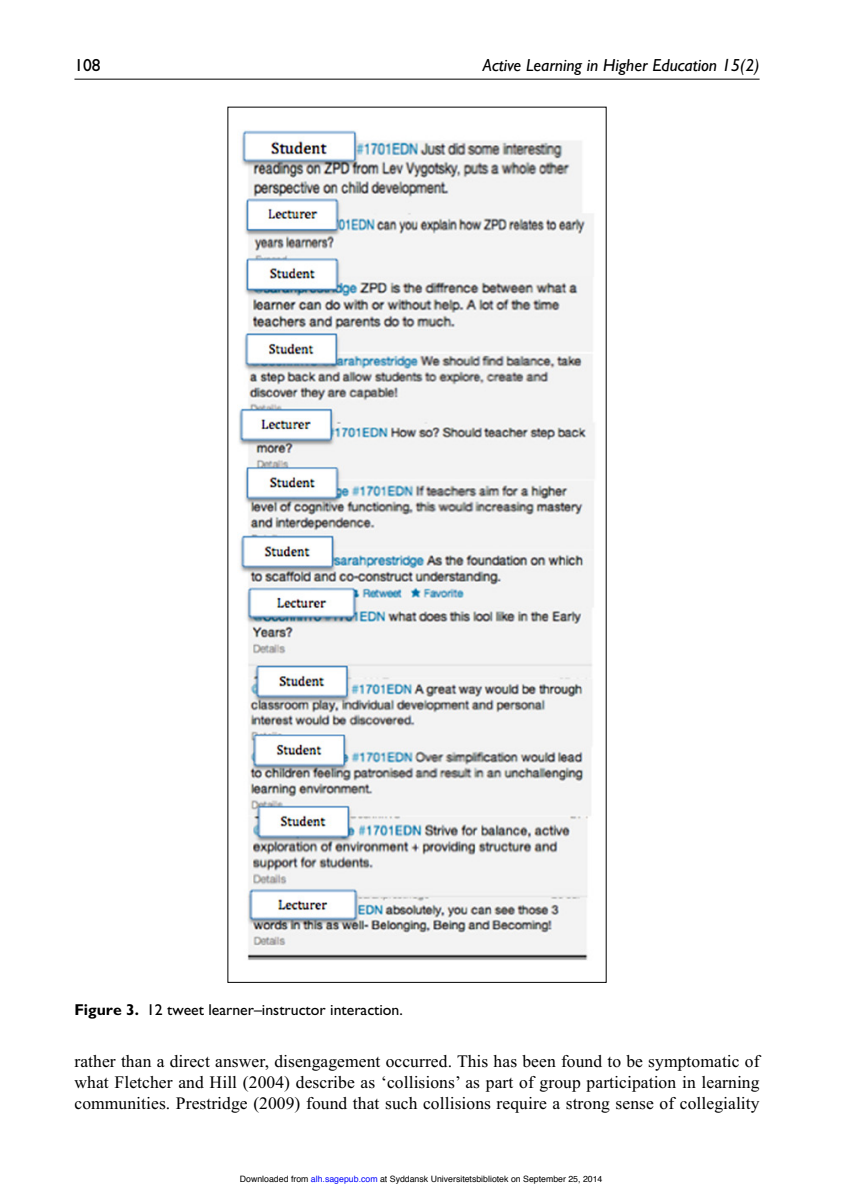
<style>
.page{position:relative;width:844px;height:1201px;background:#fff}
.page>*{position:absolute;margin:0;border:0;box-sizing:border-box;transform-origin:0 0}
.t1{font:17.5px/21px "Times New Roman";letter-spacing:.005em;color:#000;text-align:justify}
.t2{font:italic 17.5px "Gill Sans Std";color:#000}
.t3{font:17.5px "Gill Sans Std";color:#000}
.t4{font:15.75px "Gill Sans Std";color:#000}
.t5{font:8.75px "Helvetica";color:#000}
.s1{font-weight:700}
.s2{color:#00f}
</style>
<div class="page">
<hr style="left:74px;top:79px;width:685px;height:1px;background:#000">
<img style="left:238px;top:130px;width:356px;height:830px">
<p class="t3" style="left:74px;top:56px;width:28px">108</p>
<p class="t2" style="left:483px;top:56px;width:278px">Active Learning in Higher Education 15(2)</p>
<p class="t4" style="left:74px;top:1000px;width:330px"><span class="s1">Figure 3.</span> 12 tweet learner–instructor interaction.</p>
<p class="t1" style="left:74px;top:1050px;width:686px">rather than a direct answer, disengagement occurred. This has been found to be symptomatic of what Fletcher and Hill (2004) describe as ‘collisions’ as part of group participation in learning communities. Prestridge (2009) found that such collisions require a strong sense of collegiality</p>
<p class="t5" style="left:240px;top:1174px;width:364px">Downloaded from <span class="s2">alh.sagepub.com</span> at Syddansk Universitetsbibliotek on September 25, 2014</p>
</div>
